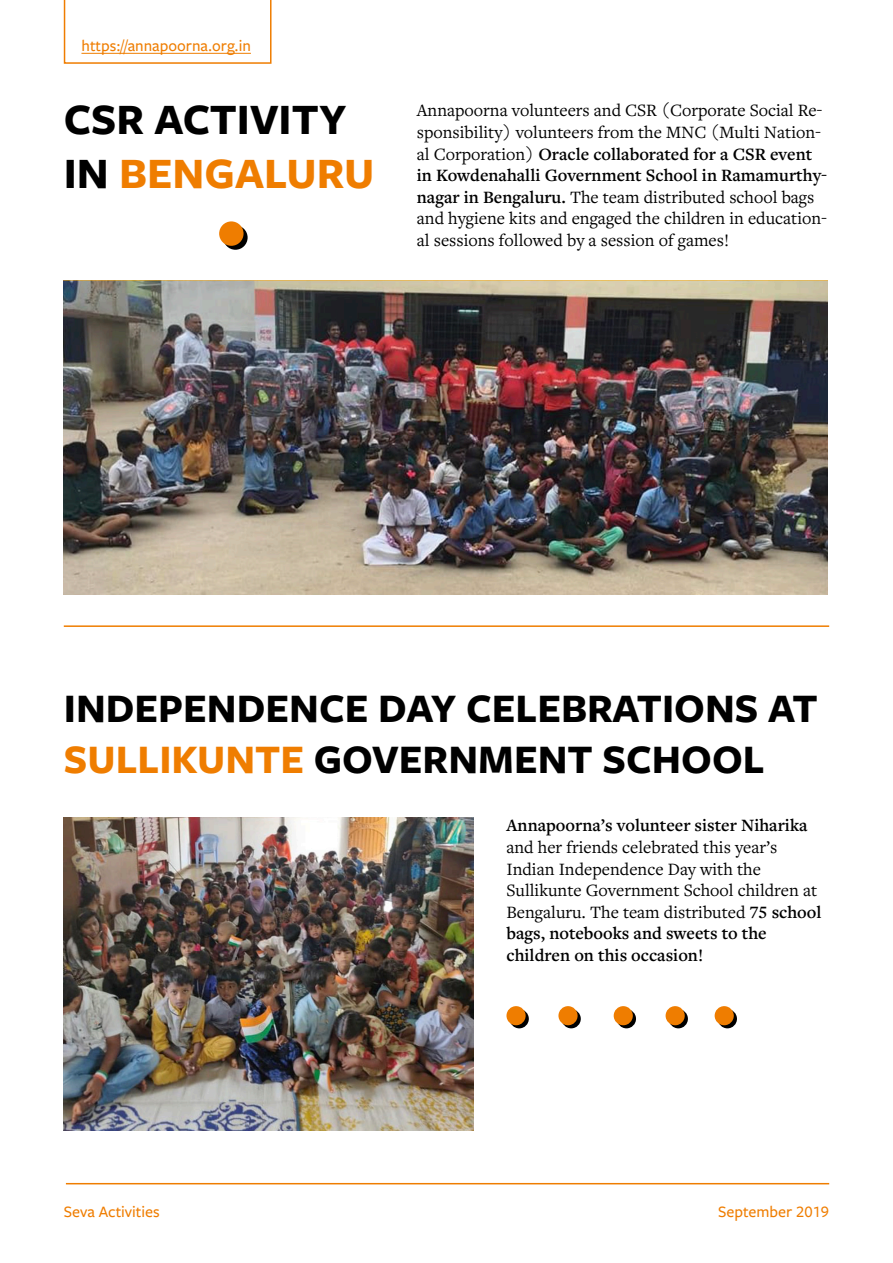
<style>
.page{position:relative;width:893px;height:1263px;background:#fff}
.page>*{position:absolute;margin:0;border:0;box-sizing:border-box;transform-origin:0 0}
.t1{font:700 45px/54px "Freight Sans Pro";color:#000}
.t2{font:700 42px/50.4px "Freight Sans Pro";color:#000}
.t3{font:18px/21.6px "Freight Text Pro";color:#000}
.t4{font:600 18px "Freight Text Pro";color:#000}
.t5{font:500 16.5px "Freight Sans Pro";color:#ef7d00}
.s1{color:#ef7d00}
.s2{font-weight:600}
</style>
<div class="page">
<svg style="left:64px;top:0;width:208px;height:64px"></svg>
<hr style="left:81px;top:53px;width:170px;height:1px;background:#ef7d00">
<hr style="left:66px;top:1183px;width:763px;height:1px;background:#ef7d00">
<img style="left:64px;top:281px;width:763px;height:313px">
<hr style="left:64px;top:625px;width:765px;height:2px;background:#ef7d00">
<svg style="left:223px;top:225px;width:25px;height:25px"></svg>
<div style="left:219px;top:221px;width:25px;height:25px;background:#ef7d00;border-radius:50%"></div>
<img style="left:64px;top:818px;width:410px;height:313px">
<svg style="left:510px;top:1009px;width:19px;height:19px"></svg>
<svg style="left:617px;top:1009px;width:19px;height:19px"></svg>
<svg style="left:562px;top:1009px;width:19px;height:19px"></svg>
<svg style="left:669px;top:1009px;width:19px;height:19px"></svg>
<svg style="left:718px;top:1009px;width:19px;height:19px"></svg>
<div style="left:506px;top:1006px;width:20px;height:19px;background:#ef7d00;border-radius:50%"></div>
<div style="left:614px;top:1006px;width:19px;height:19px;background:#ef7d00;border-radius:50%"></div>
<div style="left:558px;top:1006px;width:20px;height:19px;background:#ef7d00;border-radius:50%"></div>
<div style="left:666px;top:1006px;width:19px;height:19px;background:#ef7d00;border-radius:50%"></div>
<div style="left:715px;top:1006px;width:19px;height:19px;background:#ef7d00;border-radius:50%"></div>
<p class="t5" style="left:81px;top:35px;width:171px">https://annapoorna.org.in</p>
<h1 class="t1" style="left:64px;top:91px;width:312px">CSR ACTIVITY<br>IN <span class="s1">BENGALURU</span></h1>
<p class="t3" style="left:417px;top:99px;width:412px">Annapoorna volunteers and CSR (Corporate Social Re&shy;sponsibility) volunteers from the MNC (Multi Nation&shy;al Corporation) <span class="s2">Oracle collaborated for a CSR event in Kowdenahalli Government School in Ramamurthy&shy;nagar in Bengaluru.</span> The team distributed school bags and hygiene kits and engaged the children in education&shy;al sessions followed by a session of games!</p>
<h2 class="t2" style="left:64px;top:682px;width:755px">INDEPENDENCE DAY CELEBRATIONS AT<br><span class="s1">SULLIKUNTE</span> GOVERNMENT SCHOOL</h2>
<p class="t4" style="left:506px;top:814px;width:303px">Annapoorna’s volunteer sister Niharika</p>
<p class="t3" style="left:506px;top:836px;width:317px">and her friends celebrated this year’s Indian Independence Day with the Sullikunte Government School children at Bengaluru. The team distributed <span class="s2">75 school bags, notebooks and sweets to the children on this occasion!</span></p>
<p class="t5" style="left:64px;top:1200px;width:97px">Seva Activities</p>
<p class="t5" style="left:718px;top:1200px;width:113px">September 2019</p>
</div>
